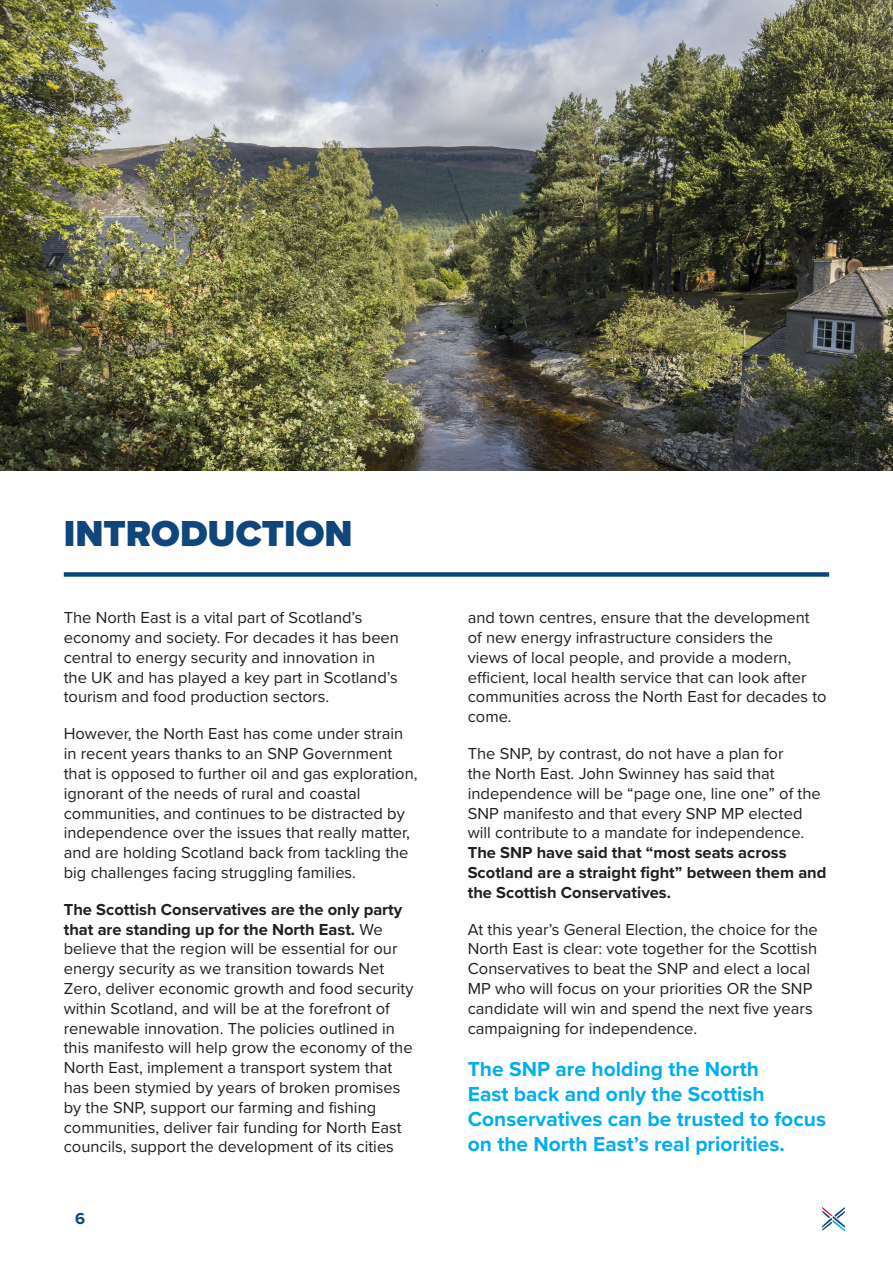
<style>
.page{position:relative;width:893px;height:1263px;background:#fff}
.page>*{position:absolute;margin:0;border:0;box-sizing:border-box;transform-origin:0 0}
.Heading_1{font:900 37.5px "Proxima Nova";color:#10467c}
.t1{font:700 21px/25.2px "Proxima Nova";color:#00aeef}
.t2{font:16.5px/19.8px "Proxima Nova";color:#231f20}
.t3{font:700 16.5px "Proxima Nova";color:#10467c}
.s1{font-weight:700}
</style>
<div class="page">
<img style="left:823px;top:1207px;width:21px;height:23px">
<div style="left:64px;top:572px;width:765px;height:5px;background:#10467c"></div>
<img style="left:0;top:0;width:893px;height:471px">
<p class="Heading_1" style="left:64px;top:506px;width:290px">INTRODUCTION</p>
<p class="t2" style="left:64px;top:607px;width:337px">The North East is a vital part of Scotland’s economy and society. For decades it has been central to energy security and innovation in the UK and has played a key part in Scotland’s tourism and food production sectors.</p>
<p class="t2" style="left:64px;top:723px;width:355px">However, the North East has come under strain in recent years thanks to an SNP Government that is opposed to further oil and gas exploration, ignorant of the needs of rural and coastal communities, and continues to be distracted by independence over the issues that really matter, and are holding Scotland back from tackling the big challenges facing struggling families.</p>
<p class="t2" style="left:64px;top:898px;width:351px"><span class="s1">The Scottish Conservatives are the only party that are standing up for the North East.</span> We believe that the region will be essential for our energy security as we transition towards Net Zero, deliver economic growth and food security within Scotland, and will be at the forefront of renewable innovation. The policies outlined in this manifesto will help grow the economy of the North East, implement a transport system that has been stymied by years of broken promises by the SNP, support our farming and fishing communities, deliver fair funding for North East councils, support the development of its cities</p>
<p class="t3" style="left:75px;top:1207px;width:12px">6</p>
<p class="t2" style="left:468px;top:607px;width:360px">and town centres, ensure that the development of new energy infrastructure considers the<br>views of local people, and provide a modern, efficient, local health service that can look after communities across the North East for decades to come.</p>
<p class="t2" style="left:468px;top:743px;width:360px">The SNP, by contrast, do not have a plan for<br>the North East. John Swinney has said that independence will be “page one, line one” of the SNP manifesto and that every SNP MP elected will contribute to a mandate for independence.<br><span class="s1">The SNP have said that “most seats across Scotland are a straight fight” between them and the Scottish Conservatives.</span></p>
<p class="t2" style="left:468px;top:918px;width:352px">At this year’s General Election, the choice for the North East is clear: vote together for the Scottish Conservatives to beat the SNP and elect a local MP who will focus on your priorities OR the SNP candidate will win and spend the next five years campaigning for independence.</p>
<p class="t1" style="left:468px;top:1056px;width:360px">The SNP are holding the North<br>East back and only the Scottish Conservatives can be trusted to focus on the North East’s real priorities.</p>
</div>
